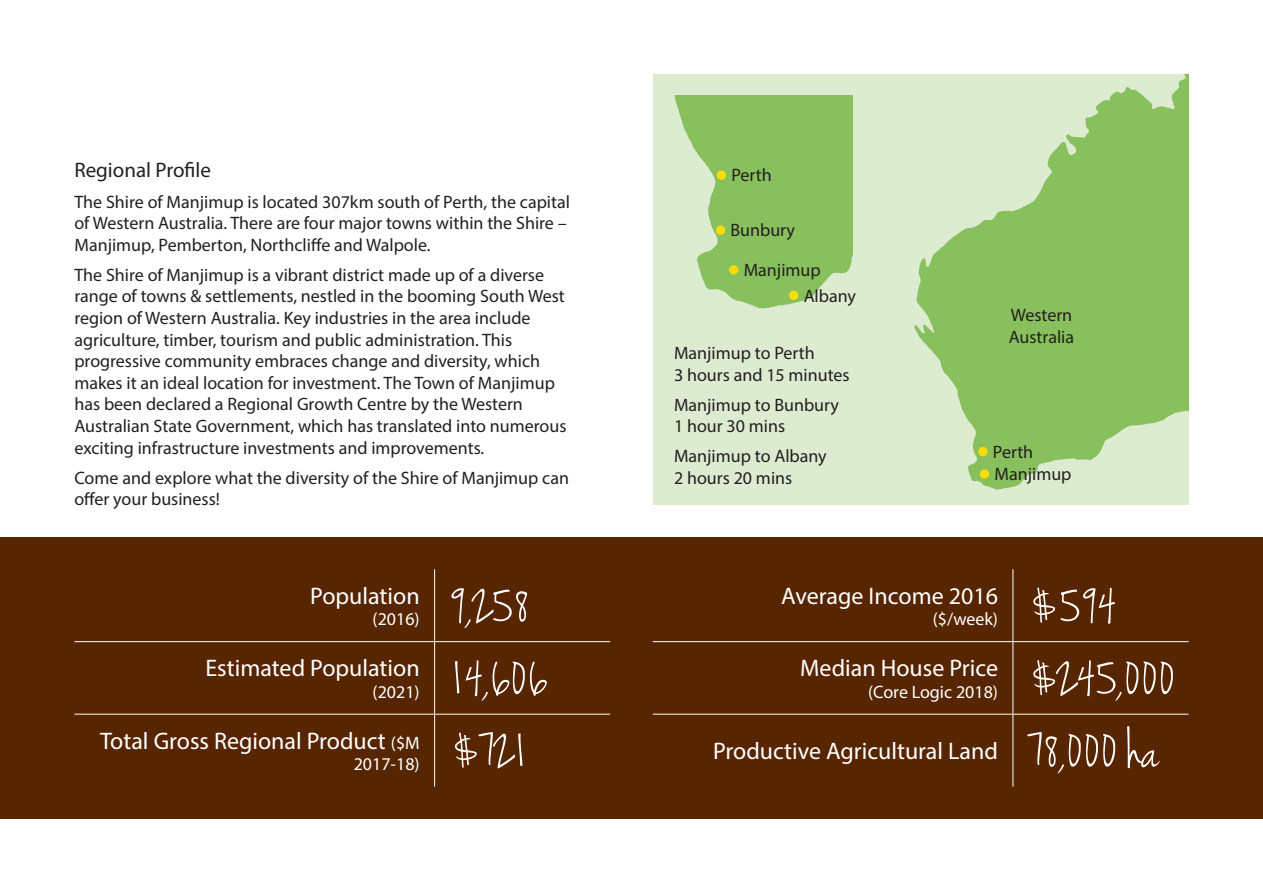
<style>
.page{position:relative;width:1263px;height:893px;background:#fff}
.page>*{position:absolute;margin:0;border:0;box-sizing:border-box;transform-origin:0 0}
.Body{font:57px "Jenna Sue";color:#fff}
.Body-2{font:24px "Myriad Pro";color:#fff}
.Head{font:21px "Myriad Pro";color:#231f20}
.Body-3{font:18px/21.6px "Myriad Pro";color:#231f20}
.Body-4{font:18px "Myriad Pro";color:#fff}
.s1{font-size:18px}
</style>
<div class="page">
<div style="left:653px;top:74px;width:535px;height:431px;background:#ddebd1"></div>
<img style="left:914px;top:74px;width:274px;height:416px">
<div style="left:0;top:537px;width:1263px;height:282px;background:#572500"></div>
<hr style="left:1012px;top:569px;width:1px;height:72px;background:#fff">
<hr style="left:653px;top:641px;width:360px;height:1px;background:#fff">
<hr style="left:1013px;top:641px;width:175px;height:1px;background:#fff">
<hr style="left:1012px;top:642px;width:1px;height:72px;background:#fff">
<hr style="left:653px;top:714px;width:360px;height:1px;background:#fff">
<hr style="left:1013px;top:714px;width:175px;height:1px;background:#fff">
<hr style="left:1012px;top:714px;width:1px;height:73px;background:#fff">
<div style="left:978px;top:447px;width:9px;height:9px;background:#ffdc01;border-radius:50%"></div>
<div style="left:980px;top:469px;width:9px;height:10px;background:#ffdc01;border-radius:50%"></div>
<img style="left:674px;top:96px;width:179px;height:213px">
<div style="left:717px;top:170px;width:9px;height:10px;background:#ffdc01;border-radius:50%"></div>
<div style="left:729px;top:265px;width:9px;height:10px;background:#ffdc01;border-radius:50%"></div>
<div style="left:789px;top:291px;width:9px;height:9px;background:#ffdc01;border-radius:50%"></div>
<div style="left:716px;top:225px;width:9px;height:10px;background:#ffdc01;border-radius:50%"></div>
<hr style="left:434px;top:569px;width:1px;height:72px;background:#fff">
<hr style="left:74px;top:641px;width:361px;height:1px;background:#fff">
<hr style="left:435px;top:641px;width:175px;height:1px;background:#fff">
<hr style="left:434px;top:642px;width:1px;height:72px;background:#fff">
<hr style="left:74px;top:714px;width:361px;height:1px;background:#fff">
<hr style="left:435px;top:714px;width:175px;height:1px;background:#fff">
<hr style="left:434px;top:714px;width:1px;height:73px;background:#fff">
<p class="Head" style="left:74px;top:157px;width:138px">Regional Profile</p>
<p class="Body-3" style="left:74px;top:190px;width:497px">The Shire of Manjimup is located 307km south of Perth, the capital of Western Australia. There are four major towns within the Shire –<br>Manjimup, Pemberton, Northcliffe and Walpole.</p>
<p class="Body-3" style="left:74px;top:264px;width:494px">The Shire of Manjimup is a vibrant district made up of a diverse range of towns &amp; settlements, nestled in the booming South West region of Western Australia. Key industries in the area include agriculture, timber, tourism and public administration. This progressive community embraces change and diversity, which makes it an ideal location for investment. The Town of Manjimup has been declared a Regional Growth Centre by the Western Australian State Government, which has translated into numerous exciting infrastructure investments and improvements.</p>
<p class="Body-3" style="left:74px;top:467px;width:496px">Come and explore what the diversity of the Shire of Manjimup can offer your business!</p>
<p class="Body-2" style="left:310px;top:581px;width:111px">Population</p>
<p class="Body-4" style="left:373px;top:608px;width:49px">(2016)</p>
<p class="Body-2" style="left:205px;top:653px;width:216px">Estimated Population</p>
<p class="Body-4" style="left:373px;top:681px;width:49px">(2021)</p>
<p class="Body-2" style="left:100px;top:726px;width:321px">Total Gross Regional Product <span class="s1">($M</span></p>
<p class="Body-4" style="left:354px;top:753px;width:68px">2017-18)</p>
<p class="Body" style="left:449px;top:573px;width:82px">9,258</p>
<p class="Body" style="left:449px;top:645px;width:100px">14,606</p>
<p class="Body" style="left:449px;top:718px;width:80px">$721</p>
<p class="Body-3" style="left:731px;top:164px;width:42px">Perth</p>
<p class="Body-3" style="left:730px;top:219px;width:66px">Bunbury</p>
<p class="Body-3" style="left:744px;top:259px;width:79px">Manjimup</p>
<p class="Body-3" style="left:804px;top:284px;width:54px">Albany</p>
<p class="Body-3" style="left:674px;top:342px;width:177px">Manjimup to Perth<br>3 hours and 15 minutes</p>
<p class="Body-3" style="left:674px;top:394px;width:167px">Manjimup to Bunbury<br>1 hour 30 mins</p>
<p class="Body-3" style="left:674px;top:445px;width:154px">Manjimup to Albany<br>2 hours 20 mins</p>
<p class="Body-3" style="left:1009px;top:304px;width:67px">Western<br>Australia</p>
<p class="Body-3" style="left:993px;top:441px;width:42px">Perth</p>
<p class="Body-3" style="left:994px;top:463px;width:79px">Manjimup</p>
<p class="Body-2" style="left:781px;top:581px;width:218px">Average Income 2016</p>
<p class="Body-4" style="left:933px;top:608px;width:67px">($/week)</p>
<p class="Body-2" style="left:800px;top:653px;width:199px">Median House Price</p>
<p class="Body-4" style="left:868px;top:681px;width:131px">(Core Logic 2018)</p>
<p class="Body-2" style="left:713px;top:737px;width:286px">Productive Agricultural Land</p>
<p class="Body" style="left:1028px;top:573px;width:90px">$594</p>
<p class="Body" style="left:1028px;top:645px;width:149px">$245,000</p>
<p class="Body" style="left:1028px;top:718px;width:132px">78,000 ha</p>
</div>
